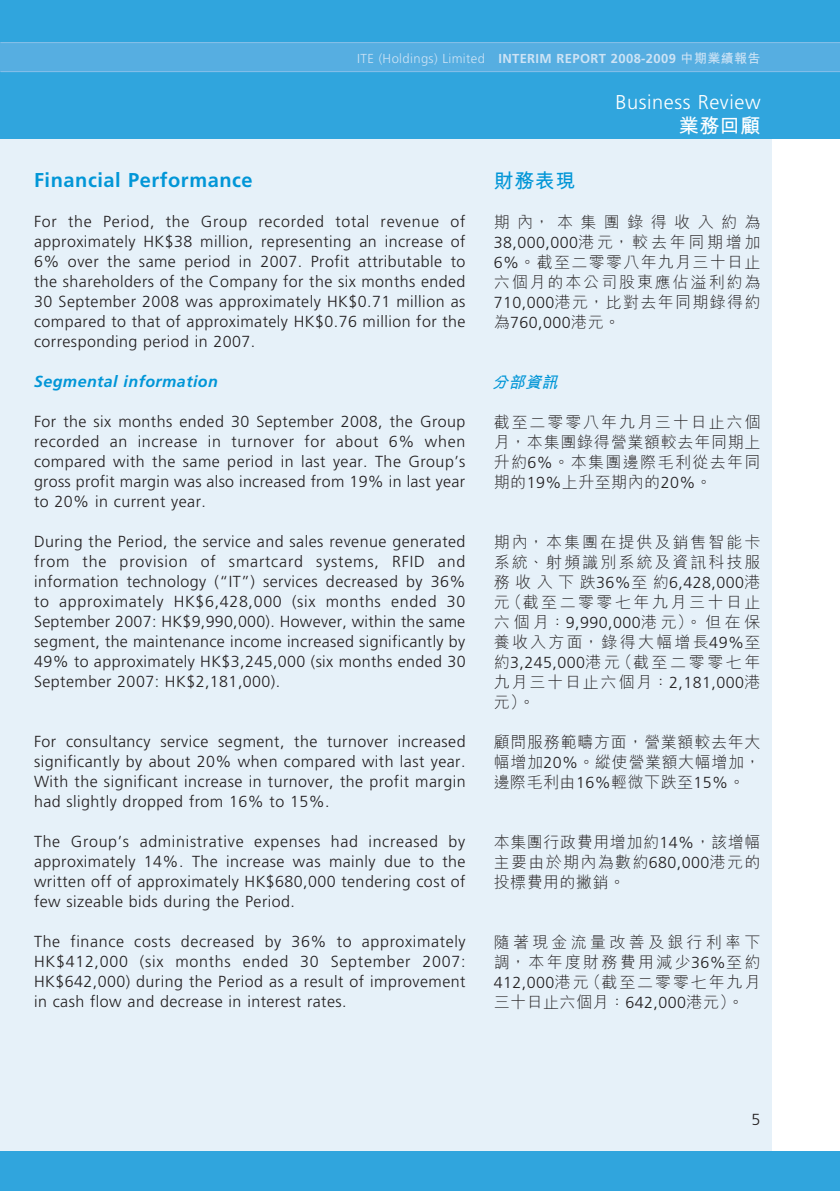
<style>
.page{position:relative;width:840px;height:1191px;background:#fff}
.page>*{position:absolute;margin:0;border:0;box-sizing:border-box;transform-origin:0 0}
._02_E_Sub-Heading_Bo{font:700 20px "Frutiger LT Std";letter-spacing:.03em;color:#0196d7}
.t1{font:300 20px "Frutiger LT Std";letter-spacing:.03em;color:#fff}
.t2{font:700 20px "M Hei HK";color:#fff}
._02_C_Sub-Heading_Bo{font:700 20px "M Hei HK";color:#0196d7}
._00_E_Body_Text{font:300 16px/20px "Frutiger LT Std";letter-spacing:.03em;color:#231f20;text-align:justify}
._00_C_Body_Text{font:300 16px/20px "M Hei HK";letter-spacing:.085em;color:#231f20;text-align:justify}
._03_E_Bdit_Body{font:italic 700 16px "Frutiger LT Std";letter-spacing:.03em;color:#0196d7}
._03_C_Bdit_Body{font:italic 700 16px "M Hei HK";color:#0196d7}
.t3{font:700 13px "Frutiger LT Std";letter-spacing:.03em;color:#cde3f5}
.s1{font-weight:300}
.s2{font-family:"M Hei HK"}
.s3{font-family:"Frutiger LT Std"}
</style>
<div class="page">
<div style="left:0;top:128px;width:771px;height:1051px;background:#e6f1f9"></div>
<div style="left:0;top:0;width:839px;height:139px;background:#30a5dd"></div>
<div style="left:0;top:1151px;width:839px;height:40px;background:#30a5dd"></div>
<div style="left:0;top:42px;width:839px;height:30px;background:#56aee1"></div>
<p class="t3" style="left:357px;top:50px;width:404px"><span class="s1">ITE (Holdings) Limited</span> INTERIM REPORT 2008-2009 <span class="s2">中期業績報告</span></p>
<p class="_02_E_Sub-Heading_Bo" style="left:34px;top:168px;width:220px">Financial Performance</p>
<p class="_00_E_Body_Text" style="left:34px;top:211px;width:433px">For the Period, the Group recorded total revenue of approximately HK$38 million, representing an increase of 6% over the same period in 2007. Profit attributable to the shareholders of the Company for the six months ended 30 September 2008 was approximately HK$0.71 million as compared to that of approximately HK$0.76 million for the corresponding period in 2007.</p>
<p class="_03_E_Bdit_Body" style="left:34px;top:372px;width:185px">Segmental information</p>
<p class="_00_E_Body_Text" style="left:34px;top:411px;width:432px">For the six months ended 30 September 2008, the Group recorded an increase in turnover for about 6% when compared with the same period in last year. The Group’s gross profit margin was also increased from 19% in last year to 20% in current year.</p>
<p class="_00_E_Body_Text" style="left:34px;top:531px;width:433px">During the Period, the service and sales revenue generated from the provision of smartcard systems, RFID and information technology (“IT”) services decreased by 36% to approximately HK$6,428,000 (six months ended 30<br>September 2007: HK$9,990,000). However, within the same segment, the maintenance income increased significantly by 49% to approximately HK$3,245,000 (six months ended 30<br>September 2007: HK$2,181,000).</p>
<p class="_00_E_Body_Text" style="left:34px;top:731px;width:433px">For consultancy service segment, the turnover increased significantly by about 20% when compared with last year.<br>With the significant increase in turnover, the profit margin had slightly dropped from 16% to 15%.</p>
<p class="_00_E_Body_Text" style="left:34px;top:831px;width:433px">The Group’s administrative expenses had increased by approximately 14%. The increase was mainly due to the written off of approximately HK$680,000 tendering cost of few sizeable bids during the Period.</p>
<p class="_00_E_Body_Text" style="left:34px;top:931px;width:433px">The finance costs decreased by 36% to approximately HK$412,000 (six months ended 30 September 2007:<br>HK$642,000) during the Period as a result of improvement in cash flow and decrease in interest rates.</p>
<p class="t1" style="left:615px;top:90px;width:147px">Business Review</p>
<p class="t2" style="left:678px;top:111px;width:83px">業務回顧</p>
<p class="_02_C_Sub-Heading_Bo" style="left:493px;top:166px;width:83px">財務表現</p>
<p class="_00_C_Body_Text" style="left:493px;top:211px;width:268px">期內，本集團錄得收入約為<span class="s3">38,000,000</span>港元，較去年同期增加<span class="s3">6%</span>。截至二零零八年九月三十日止六個月的本公司股東應佔溢利約為<span class="s3">710,000</span>港元，比對去年同期錄得約為<span class="s3">760,000</span>港元。</p>
<p class="_03_C_Bdit_Body" style="left:492px;top:370px;width:72px">分部資訊</p>
<p class="_00_C_Body_Text" style="left:493px;top:411px;width:268px">截至二零零八年九月三十日止六個月，本集團錄得營業額較去年同期上升約<span class="s3">6%</span>。本集團邊際毛利從去年同期的<span class="s3">19%</span>上升至期內的<span class="s3">20%</span>。</p>
<p class="_00_C_Body_Text" style="left:493px;top:531px;width:268px">期內，本集團在提供及銷售智能卡系統、射頻識別系統及資訊科技服務收入下跌<span class="s3">36%</span>至約<span class="s3">6,428,000</span>港元（截至二零零七年九月三十日止六個月：<span class="s3">9,990,000</span>港元）。但在保養收入方面，錄得大幅增長<span class="s3">49%</span>至約<span class="s3">3,245,000</span>港元（截至二零零七年九月三十日止六個月：<span class="s3">2,181,000</span>港元）。</p>
<p class="_00_C_Body_Text" style="left:493px;top:731px;width:268px">顧問服務範疇方面，營業額較去年大幅增加<span class="s3">20%</span>。縱使營業額大幅增加，邊際毛利由<span class="s3">16%</span>輕微下跌至<span class="s3">15%</span>。</p>
<p class="_00_C_Body_Text" style="left:493px;top:831px;width:268px">本集團行政費用增加約<span class="s3">14%</span>，該增幅主要由於期內為數約<span class="s3">680,000</span>港元的投標費用的撇銷。</p>
<p class="_00_C_Body_Text" style="left:493px;top:931px;width:268px">隨著現金流量改善及銀行利率下調，本年度財務費用減少<span class="s3">36%</span>至約<span class="s3">412,000</span>港元（截至二零零七年九月三十日止六個月：<span class="s3">642,000</span>港元）。</p>
<p class="_00_E_Body_Text" style="left:751px;top:1109px;width:10px">5</p>
</div>
